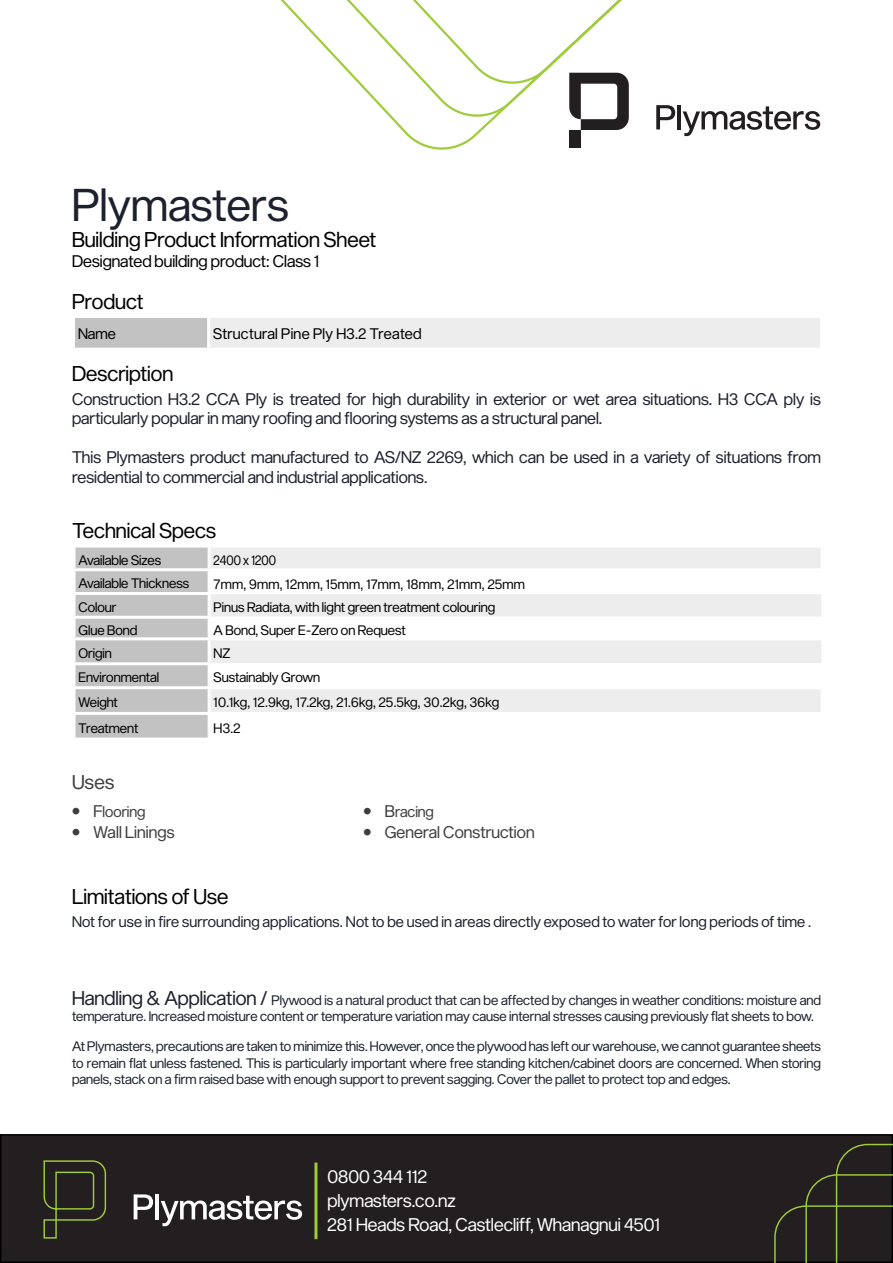
<style>
.page{position:relative;width:893px;height:1263px;background:#fff}
.page>*{position:absolute;margin:0;border:0;box-sizing:border-box;transform-origin:0 0}
.t1{font:45px "Sequel Sans Book Disp";letter-spacing:.01em;color:#1d212d}
.t2{font:21px "Sequel Sans Book Disp";color:#000}
.t3{font:19.5px "Sequel Sans Book Disp";color:#3e3e3f}
.t4{font:18px "Sequel Sans Book Disp";color:#fff}
.t5{font:16.5px/19.5px "Sequel Sans Book Disp";color:#1d212d}
.t6{font:16.5px "Sequel Sans Book Disp";color:#000}
.t7{font:16.5px "Sequel Sans Book Disp";letter-spacing:.01em;color:#3e3e3f}
.t8{font:15px "Sequel Sans Book Disp";letter-spacing:.01em;color:#1d212d}
.main_table_style{font:15px "Sequel Sans Book Disp";letter-spacing:.02em;color:#000}
.t9{font:15px "Sequel Sans Book Disp";color:#3e3e3f}
.t10{font:13.5px/16.5px "Sequel Sans Book Disp";color:#1d212d}
.main_table_style-2{font:13.5px "Sequel Sans Book Disp";color:#000}
.main_table_style-3{font:13.5px "Sequel Sans Book Disp";letter-spacing:.02em;color:#000}
.main_table_style-4{font:13.5px "Sequel Sans Book Disp";color:#000;scale:.9 1}
.s1{font-size:16.5px}
.s2{font-size:19.5px}
</style>
<div class="page">
<svg style="left:656px;top:105px;width:19px;height:24px"></svg>
<hr style="left:678px;top:105px;width:3px;height:24px;background:#231f20">
<svg style="left:683px;top:106px;width:137px;height:30px"></svg>
<svg style="left:280px;top:0;width:301px;height:150px"></svg>
<svg style="left:307px;top:0;width:322px;height:130px"></svg>
<div style="left:1px;top:1135px;width:891px;height:127px;background:#231f20"></div>
<div style="left:0;top:1134px;width:893px;height:129px;border:2px solid #000"></div>
<svg style="left:134px;top:1194px;width:19px;height:25px"></svg>
<hr style="left:156px;top:1194px;width:3px;height:25px;background:#fff">
<svg style="left:161px;top:1196px;width:141px;height:30px"></svg>
<div style="left:43px;top:1219px;width:14px;height:19px;border:1px solid #9fcc3b"></div>
<svg style="left:43px;top:1160px;width:64px;height:61px"></svg>
<hr style="left:314px;top:1162px;width:3px;height:77px;background:#9ecb3a">
<svg style="left:773px;top:1143px;width:120px;height:120px"></svg>
<div style="left:74px;top:316px;width:135px;height:33px;background:#c2c2c2"></div>
<div style="left:209px;top:316px;width:613px;height:33px;background:#ededed"></div>
<hr style="left:72px;top:315px;width:137px;height:3px;background:#fff">
<hr style="left:72px;top:318px;width:3px;height:30px;background:#fff">
<hr style="left:209px;top:315px;width:614px;height:3px;background:#fff">
<hr style="left:207px;top:318px;width:3px;height:30px;background:#fff">
<hr style="left:820px;top:318px;width:3px;height:30px;background:#fff">
<hr style="left:72px;top:348px;width:137px;height:3px;background:#fff">
<hr style="left:209px;top:348px;width:614px;height:3px;background:#fff">
<div style="left:75px;top:548px;width:133px;height:189px;background:#c2c2c2"></div>
<svg style="left:211px;top:548px;width:610px;height:164px;fill:#ededed"></svg>
<div style="left:209px;top:570px;width:613px;height:23px;background:#fff"></div>
<hr style="left:72px;top:568px;width:137px;height:3px;background:#fff">
<hr style="left:209px;top:568px;width:615px;height:3px;background:#fff">
<hr style="left:72px;top:686px;width:137px;height:3px;background:#fff">
<hr style="left:72px;top:712px;width:137px;height:3px;background:#fff">
<hr style="left:211px;top:593px;width:612px;height:1px;background:#fff">
<hr style="left:211px;top:616px;width:612px;height:2px;background:#fff">
<hr style="left:209px;top:686px;width:615px;height:3px;background:#fff">
<hr style="left:72px;top:592px;width:139px;height:3px;background:#fff">
<hr style="left:72px;top:616px;width:139px;height:3px;background:#fff">
<hr style="left:72px;top:637px;width:137px;height:3px;background:#fff">
<hr style="left:72px;top:662px;width:139px;height:3px;background:#fff">
<hr style="left:209px;top:637px;width:614px;height:3px;background:#fff">
<hr style="left:211px;top:663px;width:612px;height:1px;background:#fff">
<p class="t1" style="left:72px;top:173px;width:218px">Plymasters</p>
<p class="t2" style="left:72px;top:225px;width:306px">Building Product Information Sheet</p>
<p class="t6" style="left:72px;top:249px;width:249px">Designated building product: Class 1</p>
<p class="t2" style="left:72px;top:286px;width:73px">Product</p>
<p class="main_table_style" style="left:78px;top:323px;width:39px">Name</p>
<p class="main_table_style" style="left:213px;top:323px;width:210px">Structural Pine Ply H3.2 Treated</p>
<p class="t2" style="left:72px;top:358px;width:103px">Description</p>
<p class="t5" style="left:72px;top:390px;width:750px">Construction H3.2 CCA Ply is treated for high durability in exterior or wet area situations. H3 CCA ply is particularly popular in many roofing and flooring systems as a structural panel.</p>
<p class="t5" style="left:72px;top:448px;width:751px">This Plymasters product manufactured to AS/NZ 2269, which can be used in a variety of situations from residential to commercial and industrial applications.</p>
<p class="t2" style="left:72px;top:516px;width:145px">Technical Specs</p>
<p class="main_table_style-2" style="left:78px;top:550px;width:84px">Available Sizes</p>
<p class="main_table_style-4" style="left:214px;top:550px;width:71px">2400 x 1200</p>
<p class="main_table_style-2" style="left:78px;top:574px;width:112px">Available Thickness</p>
<p class="main_table_style-3" style="left:214px;top:574px;width:313px">7mm, 9mm, 12mm, 15mm, 17mm, 18mm, 21mm, 25mm</p>
<p class="main_table_style-2" style="left:78px;top:597px;width:40px">Colour</p>
<p class="main_table_style-2" style="left:214px;top:597px;width:283px">Pinus Radiata, with light green treatment colouring</p>
<p class="main_table_style-2" style="left:78px;top:620px;width:60px">Glue Bond</p>
<p class="main_table_style-2" style="left:214px;top:620px;width:194px">A Bond, Super E-Zero on Request</p>
<p class="main_table_style-2" style="left:78px;top:643px;width:35px">Origin</p>
<p class="main_table_style-2" style="left:214px;top:643px;width:18px">NZ</p>
<p class="main_table_style-2" style="left:78px;top:668px;width:82px">Environmental</p>
<p class="main_table_style-2" style="left:214px;top:668px;width:108px">Sustainably Grown</p>
<p class="main_table_style-2" style="left:78px;top:693px;width:41px">Weight</p>
<p class="main_table_style-3" style="left:214px;top:693px;width:287px">10.1kg, 12.9kg, 17.2kg, 21.6kg, 25.5kg, 30.2kg, 36kg</p>
<p class="main_table_style-2" style="left:78px;top:718px;width:61px">Treatment</p>
<p class="main_table_style-2" style="left:214px;top:718px;width:28px">H3.2</p>
<p class="t3" style="left:72px;top:768px;width:44px">Uses</p>
<p class="t9" style="left:72px;top:801px;width:75px"><span class="s1">• F</span>looring</p>
<p class="t7" style="left:72px;top:820px;width:104px">• Wall Linings</p>
<p class="t2" style="left:72px;top:882px;width:158px">Limitations of Use</p>
<p class="t9" style="left:363px;top:801px;width:72px"><span class="s1">• B</span>racing</p>
<p class="t7" style="left:363px;top:820px;width:173px">• General Construction</p>
<p class="t8" style="left:72px;top:911px;width:741px">Not for use in fire surrounding applications. Not to be used in areas directly exposed to water for long periods of time .</p>
<p class="t10" style="left:72px;top:992px;width:750px"><span class="s2">Handling &amp; Application /</span> Plywood is a natural product that can be affected by changes in weather conditions: moisture and temperature. Increased moisture content or temperature variation may cause internal stresses causing previously flat sheets to bow.</p>
<p class="t10" style="left:72px;top:1039px;width:750px;text-align:justify">At Plymasters, precautions are taken to minimize this. However, once the plywood has left our warehouse, we cannot guarantee sheets to remain flat unless fastened. This is particularly important where free standing kitchen/cabinet doors are concerned. When storing panels, stack on a firm raised base with enough support to prevent sagging. Cover the pallet to protect top and edges.</p>
<p class="t4" style="left:327px;top:1164px;width:101px">0800 344 112</p>
<p class="t4" style="left:327px;top:1188px;width:130px">plymasters.co.nz</p>
<p class="t4" style="left:327px;top:1212px;width:334px">281 Heads Road, Castlecliff, Whanagnui 4501</p>
</div>
